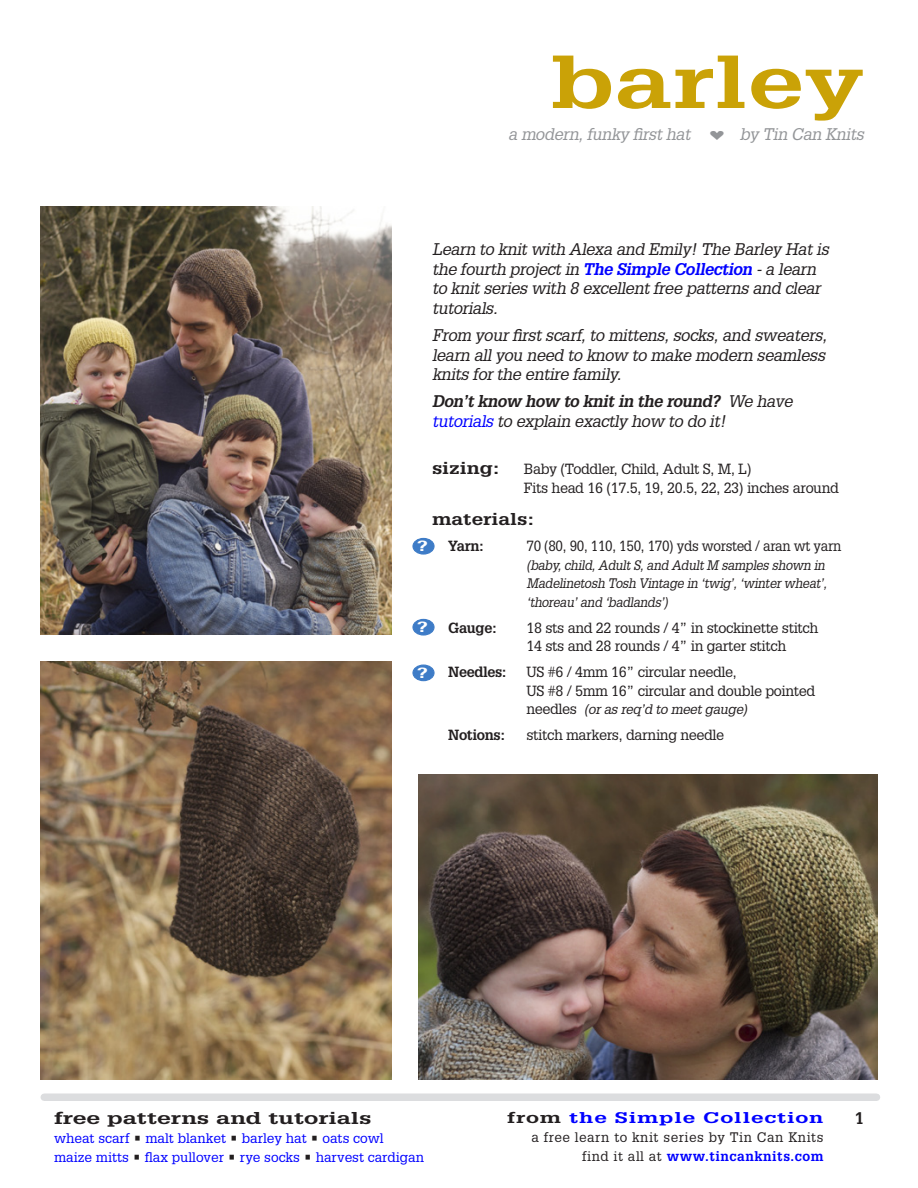
<style>
.page{position:relative;width:918px;height:1188px;background:#fff}
.page>*{position:absolute;margin:0;border:0;box-sizing:border-box;transform-origin:0 0}
.t1{font:700 72px "Glypha LT Std";letter-spacing:.005em;color:#caa207;scale:1.4 1}
.t2{font:italic 16.5px/19.8px "Glypha LT Std";letter-spacing:-.025em;color:#231f20}
.t3{font:italic 16.5px "Glypha LT Std";letter-spacing:-.025em;color:#939598}
.t4{font:700 16.5px "Glypha LT Std";color:#231f20;scale:1.5 1}
.t5{font:700 16.5px "Glypha LT Std";color:#231f20;scale:1.25 1}
.t6{font:700 16.5px "Glypha LT Std";color:#231f20}
.t7{font:700 15px "Glypha LT Std";letter-spacing:.04em;color:#00f;scale:1.5 1}
.t8{font:14.4px/18.8px "Glypha LT Std";letter-spacing:-.025em;color:#231f20}
.t9{font:14.4px "Glypha LT Std";letter-spacing:-.025em;color:#231f20;scale:.94 1}
.t10{font:700 14.4px "Glypha LT Std";letter-spacing:-.025em;color:#231f20}
.t11{font:700 14.4px "Glypha LT Std";color:#fff;scale:1.5 1}
.t12{font:italic 13.5px/18.8px "Glypha LT Std";letter-spacing:-.025em;color:#231f20;scale:.94 1}
.t13{font:13.5px/18.8px "Glypha LT Std";color:#00f}
.t14{font:13.5px/18.8px "Glypha LT Std";letter-spacing:.04em;color:#231f20;text-align:right}
.t15{font:italic 13.5px "Glypha LT Std";letter-spacing:-.025em;color:#231f20}
.s1{font-family:"Courier";font-style:normal;font-size:16.2px}
.s2{font-weight:700;color:#00f}
.s3{font-weight:700}
.s4{color:#00f}
.s5{font-style:normal;font-size:14.4px}
.s6{color:#231f20}
</style>
<div class="page">
<div style="left:44px;top:1094px;width:833px;height:7px;background:#dcdddf"></div>
<img style="left:418px;top:774px;width:460px;height:306px">
<img style="left:41px;top:206px;width:351px;height:428px">
<img style="left:40px;top:662px;width:352px;height:418px">
<div style="left:413px;top:538px;width:21px;height:16px;background:#3e7cc7;border-radius:50%"></div>
<div style="left:412px;top:538px;width:23px;height:17px;border:1px solid #3e7cc7;border-radius:50%"></div>
<div style="left:413px;top:619px;width:21px;height:16px;background:#3e7cc7;border-radius:50%"></div>
<div style="left:412px;top:619px;width:23px;height:17px;border:1px solid #3e7cc7;border-radius:50%"></div>
<div style="left:413px;top:665px;width:21px;height:16px;background:#3e7cc7;border-radius:50%"></div>
<div style="left:412px;top:665px;width:23px;height:16px;border:1px solid #3e7cc7;border-radius:50%"></div>
<h1 class="t1" style="left:551px;top:38px;width:225px">barley</h1>
<p class="t3" style="left:508px;top:124px;width:357px">a modern, funky first hat <span class="s1">♥</span> by Tin Can Knits</p>
<p class="t2" style="left:432px;top:239px;width:398px">Learn to knit with Alexa and Emily! The Barley Hat is the fourth project in <span class="s2">The Simple Collection</span> - a learn to knit series with 8 excellent free patterns and clear tutorials.</p>
<p class="t2" style="left:432px;top:325px;width:396px;text-align:justify">From your first scarf, to mittens, socks, and sweaters, learn all you need to know to make modern seamless knits for the entire family.</p>
<p class="t2" style="left:432px;top:391px;width:362px"><span class="s3">Don’t know how to knit in the round?</span> We have <span class="s4">tutorials</span> to explain exactly how to do it!</p>
<p class="t5" style="left:432px;top:458px;width:56px">sizing:</p>
<p class="t8" style="left:524px;top:460px;width:317px">Baby (Toddler, Child, Adult S, M, L)<br>Fits head 16 (17.5, 19, 20.5, 22, 23) inches around</p>
<p class="t5" style="left:432px;top:509px;width:83px">materials:</p>
<p class="t10" style="left:448px;top:537px;width:37px">Yarn:</p>
<p class="t9" style="left:526px;top:537px;width:337px">70 (80, 90, 110, 150, 170) yds worsted / aran wt yarn</p>
<p class="t12" style="left:526px;top:556px;width:321px">(baby, child, Adult S, and Adult M samples shown in<br>Madelinetosh Tosh Vintage in ‘twig’, ‘winter wheat’, ‘thoreau’ and ‘badlands’)</p>
<p class="t10" style="left:448px;top:619px;width:50px">Gauge:</p>
<p class="t8" style="left:526px;top:618px;width:293px">18 sts and 22 rounds / 4” in stockinette stitch<br>14 sts and 28 rounds / 4” in garter stitch</p>
<p class="t10" style="left:448px;top:663px;width:60px">Needles:</p>
<p class="t8" style="left:526px;top:662px;width:290px">US #6 / 4mm 16” circular needle,<br>US #8 / 5mm 16” circular and double pointed</p>
<p class="t15" style="left:526px;top:701px;width:222px"><span class="s5">needles</span> (or as req’d to meet gauge)</p>
<p class="t10" style="left:448px;top:726px;width:58px">Notions:</p>
<p class="t8" style="left:526px;top:725px;width:199px">stitch markers, darning needle</p>
<p class="t11" style="left:417px;top:537px;width:9px">?</p>
<p class="t11" style="left:417px;top:618px;width:9px">?</p>
<p class="t11" style="left:417px;top:664px;width:9px">?</p>
<p class="t4" style="left:54px;top:1108px;width:213px">free patterns and tutorials</p>
<p class="t13" style="left:54px;top:1129px;width:372px">wheat scarf <span class="s6">•</span> malt blanket <span class="s6">•</span> barley hat <span class="s6">•</span> oats cowl maize mitts <span class="s6">•</span> flax pullover <span class="s6">•</span> rye socks <span class="s6">•</span> harvest cardigan</p>
<p class="t7" style="left:507px;top:1109px;width:212px"><span class="s6">from</span> the Simple Collection</p>
<p class="t6" style="left:855px;top:1108px;width:11px">1</p>
<p class="t14" style="left:531px;top:1128px;width:294px">a free learn to knit series by Tin Can Knits find it all at <span class="s2">www.tincanknits.com</span></p>
</div>
